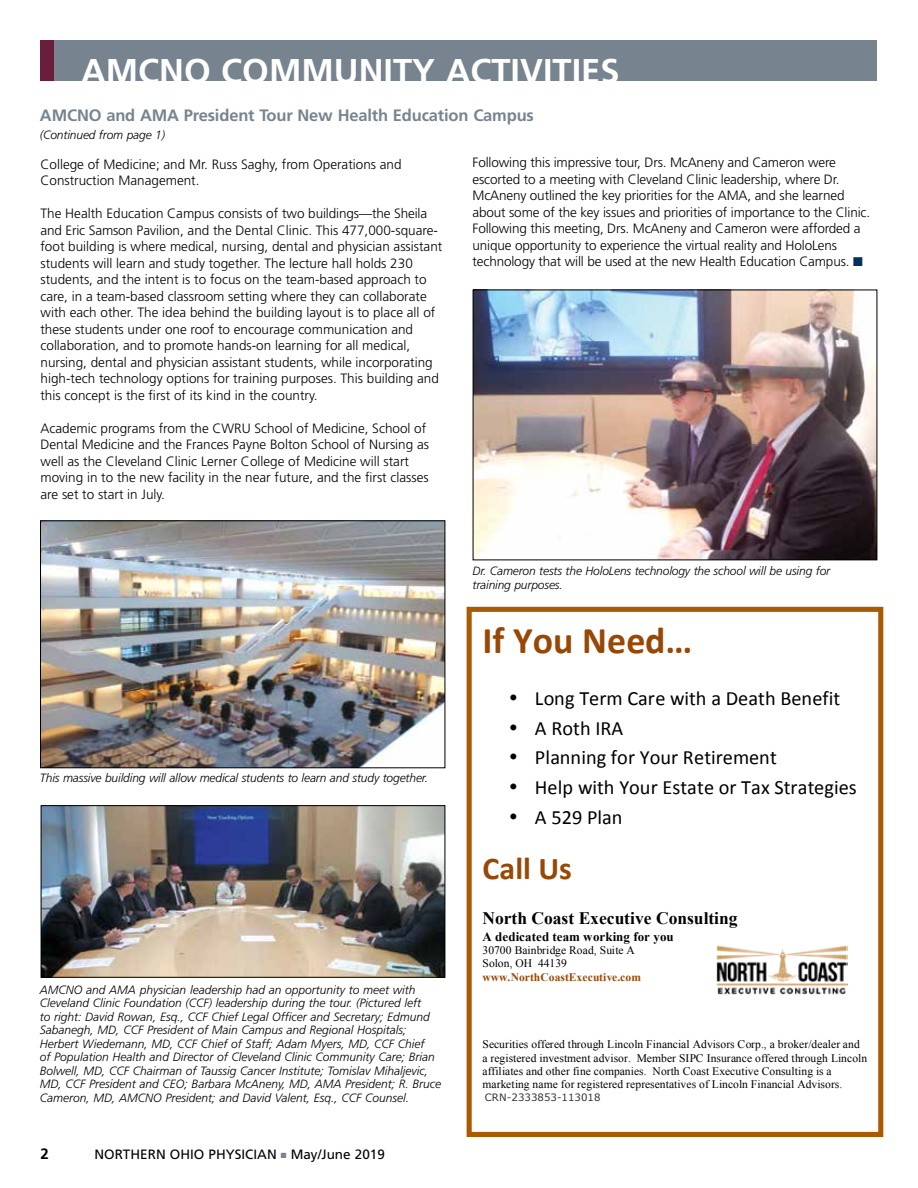
<style>
.page{position:relative;width:918px;height:1188px;background:#fff}
.page>*{position:absolute;margin:0;border:0;box-sizing:border-box;transform-origin:0 0}
.t1{font:700 37.8px "Calibri";color:#984806}
.t2{font:700 34.35px "Frutiger";color:#fff}
.t3{font:700 31.8px "Calibri";color:#984806}
.t4{font:20.25px "Calibri";letter-spacing:.005em;color:#000}
.t5{font:700 17.55px "Times New Roman";color:#000}
.t6{font:700 16.5px "Frutiger";letter-spacing:-.01em;color:#77848f}
.t7{font:700 15px "Frutiger";color:#000}
.t8{font:300 13.5px/16.5px "Frutiger";color:#000}
.t9{font:13.5px "Frutiger";color:#000}
.t10{font:700 12.9px "Times New Roman";letter-spacing:.015em;color:#000}
.t11{font:italic 300 12px/13.5px "Frutiger";color:#000}
.t12{font:11.55px/13.4px "Times New Roman";letter-spacing:.01em;color:#000}
.t13{font:700 11.55px "Times New Roman";letter-spacing:.005em;color:#984806}
.t14{font:10.2px "Verdana";letter-spacing:.02em;color:#333}
.s1{color:#77848f}
.s2{color:#002f60}
</style>
<div class="page">
<div style="left:40px;top:40px;width:838px;height:41px;background:#77848f"></div>
<div style="left:40px;top:40px;width:14px;height:41px;background:#6b1d3c"></div>
<div style="left:467px;top:607px;width:416px;height:530px;border:5px solid #aa5b02"></div>
<img style="left:472px;top:617px;width:406px;height:510px">
<div style="left:705px;top:935px;width:157px;height:74px;background:#fff"></div>
<img style="left:716px;top:945px;width:131px;height:50px">
<img style="left:475px;top:292px;width:400px;height:266px">
<div style="left:473px;top:290px;width:404px;height:270px;border:1px solid #000"></div>
<img style="left:42px;top:522px;width:401px;height:244px">
<div style="left:40px;top:520px;width:405px;height:248px;border:1px solid #000"></div>
<img style="left:43px;top:807px;width:400px;height:169px">
<div style="left:41px;top:805px;width:404px;height:173px;border:1px solid #000"></div>
<h2 class="t2" style="left:81px;top:51px;width:540px">AMCNO COMMUNITY ACTIVITIES</h2>
<p class="t6" style="left:40px;top:105px;width:495px">AMCNO and AMA President Tour New Health Education Campus</p>
<p class="t11" style="left:40px;top:128px;width:127px">(Continued from page 1)</p>
<p class="t8" style="left:40px;top:156px;width:363px">College of Medicine; and Mr. Russ Saghy, from Operations and<br>Construction Management.</p>
<p class="t8" style="left:40px;top:205px;width:403px">The Health Education Campus consists of two buildings—the Sheila and Eric Samson Pavilion, and the Dental Clinic. This 477,000-square&shy;foot building is where medical, nursing, dental and physician assistant students will learn and study together. The lecture hall holds 230 students, and the intent is to focus on the team-based approach to care, in a team-based classroom setting where they can collaborate with each other. The idea behind the building layout is to place all of these students under one roof to encourage communication and collaboration, and to promote hands-on learning for all medical, nursing, dental and physician assistant students, while incorporating high-tech technology options for training purposes. This building and this concept is the first of its kind in the country.</p>
<p class="t8" style="left:40px;top:420px;width:390px">Academic programs from the CWRU School of Medicine, School of Dental Medicine and the Frances Payne Bolton School of Nursing as well as the Cleveland Clinic Lerner College of Medicine will start moving in to the new facility in the near future, and the first classes are set to start in July.</p>
<p class="t11" style="left:40px;top:771px;width:390px">This massive building will allow medical students to learn and study together.</p>
<p class="t11" style="left:40px;top:983px;width:403px">AMCNO and AMA physician leadership had an opportunity to meet with Cleveland Clinic Foundation (CCF) leadership during the tour. (Pictured left<br>to right: David Rowan, Esq., CCF Chief Legal Officer and Secretary; Edmund Sabanegh, MD, CCF President of Main Campus and Regional Hospitals; Herbert Wiedemann, MD, CCF Chief of Staff; Adam Myers, MD, CCF Chief<br>of Population Health and Director of Cleveland Clinic Community Care; Brian Bolwell, MD, CCF Chairman of Taussig Cancer Institute; Tomislav Mihaljevic, MD, CCF President and CEO; Barbara McAneny, MD, AMA President; R. Bruce Cameron, MD, AMCNO President; and David Valent, Esq., CCF Counsel.</p>
<p class="t7" style="left:40px;top:1145px;width:10px">2</p>
<p class="t9" style="left:94px;top:1147px;width:292px">NORTHERN OHIO PHYSICIAN <span class="s1">■</span> May/June 2019</p>
<p class="t8" style="left:472px;top:154px;width:399px">Following this impressive tour, Drs. McAneny and Cameron were escorted to a meeting with Cleveland Clinic leadership, where Dr.<br>McAneny outlined the key priorities for the AMA, and she learned about some of the key issues and priorities of importance to the Clinic.<br>Following this meeting, Drs. McAneny and Cameron were afforded a unique opportunity to experience the virtual reality and HoloLens technology that will be used at the new Health Education Campus. <span class="s2">■</span></p>
<p class="t11" style="left:472px;top:564px;width:359px">Dr. Cameron tests the HoloLens technology the school will be using for training purposes.</p>
<h1 class="t1" style="left:482px;top:616px;width:211px">If You Need…</h1>
<h3 class="t4" style="left:509px;top:685px;width:333px">• Long Term Care with a Death Benefit</h3>
<h3 class="t4" style="left:509px;top:715px;width:116px">• A Roth IRA</h3>
<h3 class="t4" style="left:509px;top:745px;width:270px">• Planning for Your Retirement</h3>
<h3 class="t4" style="left:509px;top:775px;width:350px">• Help with Your Estate or Tax Strategies</h3>
<h3 class="t4" style="left:509px;top:804px;width:115px">• A 529 Plan</h3>
<h3 class="t3" style="left:482px;top:848px;width:91px">Call Us</h3>
<p class="t5" style="left:482px;top:906px;width:257px">North Coast Executive Consulting</p>
<p class="t10" style="left:482px;top:927px;width:193px">A dedicated team working for you</p>
<p class="t12" style="left:482px;top:943px;width:154px">30700 Bainbridge Road, Suite A<br>Solon, OH 44139</p>
<p class="t13" style="left:482px;top:969px;width:160px">www.NorthCoastExecutive.com</p>
<p class="t12" style="left:482px;top:1037px;width:386px">Securities offered through Lincoln Financial Advisors Corp., a broker/dealer and a registered investment advisor. Member SIPC Insurance offered through Lincoln affiliates and other fine companies. North Coast Executive Consulting is a marketing name for registered representatives of Lincoln Financial Advisors.</p>
<p class="t14" style="left:485px;top:1090px;width:117px">CRN-2333853-113018</p>
</div>
